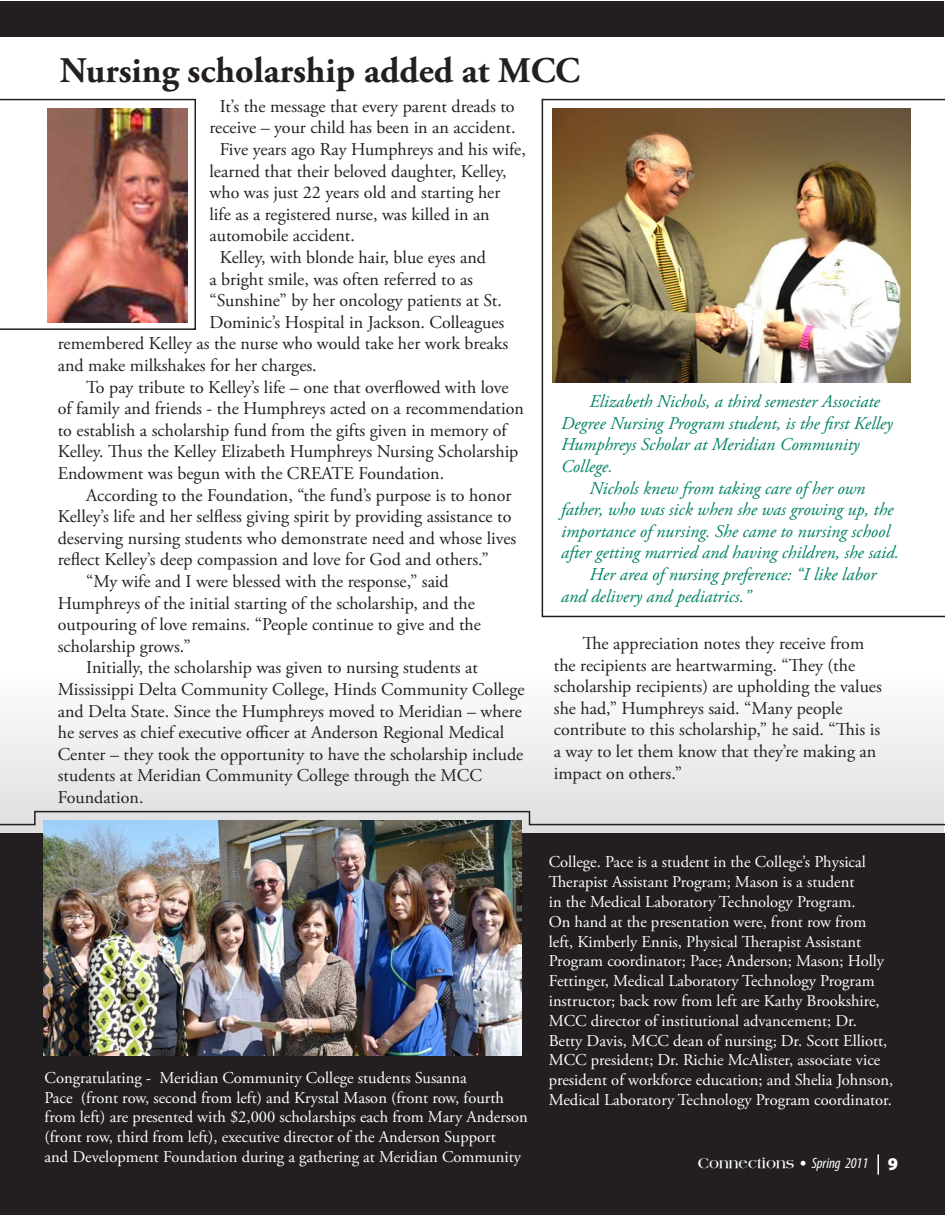
<style>
.page{position:relative;width:945px;height:1215px;background:#fff}
.page>*{position:absolute;margin:0;border:0;box-sizing:border-box;transform-origin:0 0}
.t1{font:700 36px "Adobe Garamond Pro";color:#231f20}
.t2{font:18px/21.6px "Adobe Garamond Pro";color:#231f20}
.t3{font:italic 18px "Adobe Garamond Pro";color:#008164}
.t4{font:16.5px/19.8px "Adobe Garamond Pro";color:#fff}
.t5{font:700 15px "Americana";color:#fff}
.s1{font-family:"Myriad Pro";font-weight:400;font-style:italic;font-stretch:condensed}
.s2{font-family:"Myriad Pro";font-weight:900;font-size:18px}
</style>
<div class="page">
<svg style="left:1px;top:720px;width:943px;height:113px;fill:#ecebeb"></svg>
<div style="left:0;top:833px;width:945px;height:382px;background:#231f20"></div>
<div style="left:1px;top:1px;width:943px;height:36px;background:#231f20"></div>
<svg style="left:878px;top:1154px;width:1px;height:21px"></svg>
<img style="left:0;top:99px;width:196px;height:231px">
<img style="left:542px;top:99px;width:403px;height:518px">
<img style="left:43px;top:826px;width:478px;height:230px">
<svg style="left:0;top:810px;width:945px;height:16px;background:#babdbf"></svg>
<h1 class="t1" style="left:60px;top:49px;width:521px">Nursing scholarship added at MCC</h1>
<p class="t2" style="left:220px;top:96px;width:296px">It’s the message that every parent dreads to</p>
<p class="t2" style="left:210px;top:118px;width:308px">receive – your child has been in an accident.</p>
<p class="t2" style="left:220px;top:139px;width:308px">Five years ago Ray Humphreys and his wife,</p>
<p class="t2" style="left:210px;top:161px;width:299px">learned that their beloved daughter, Kelley,</p>
<p class="t2" style="left:210px;top:182px;width:292px">who was just 22 years old and starting her</p>
<p class="t2" style="left:210px;top:204px;width:282px">life as a registered nurse, was killed in an</p>
<p class="t2" style="left:210px;top:226px;width:147px">automobile accident.</p>
<p class="t2" style="left:220px;top:247px;width:268px">Kelley, with blonde hair, blue eyes and</p>
<p class="t2" style="left:210px;top:269px;width:265px">a bright smile, was often referred to as</p>
<p class="t2" style="left:210px;top:290px;width:294px">“Sunshine” by her oncology patients at St.</p>
<p class="t2" style="left:210px;top:312px;width:296px">Dominic’s Hospital in Jackson. Colleagues</p>
<p class="t2" style="left:58px;top:334px;width:452px">remembered Kelley as the nurse who would take her work breaks</p>
<p class="t2" style="left:58px;top:355px;width:261px">and make milkshakes for her charges.</p>
<p class="t2" style="left:86px;top:377px;width:424px">To pay tribute to Kelley’s life – one that overflowed with love</p>
<p class="t2" style="left:58px;top:398px;width:468px">of family and friends - the Humphreys acted on a recommendation</p>
<p class="t2" style="left:58px;top:420px;width:451px">to establish a scholarship fund from the gifts given in memory of</p>
<p class="t2" style="left:58px;top:442px;width:462px">Kelley. Thus the Kelley Elizabeth Humphreys Nursing Scholarship</p>
<p class="t2" style="left:58px;top:463px;width:388px">Endowment was begun with the CREATE Foundation.</p>
<p class="t2" style="left:86px;top:485px;width:427px">According to the Foundation, “the fund’s purpose is to honor</p>
<p class="t2" style="left:58px;top:506px;width:455px">Kelley’s life and her selfless giving spirit by providing assistance to</p>
<p class="t2" style="left:58px;top:528px;width:460px">deserving nursing students who demonstrate need and whose lives</p>
<p class="t2" style="left:58px;top:550px;width:433px">reflect Kelley’s deep compassion and love for God and others.”</p>
<p class="t2" style="left:86px;top:571px;width:364px">“My wife and I were blessed with the response,” said</p>
<p class="t2" style="left:58px;top:593px;width:419px">Humphreys of the initial starting of the scholarship, and the</p>
<p class="t2" style="left:58px;top:614px;width:425px">outpouring of love remains. “People continue to give and the</p>
<p class="t2" style="left:58px;top:636px;width:134px">scholarship grows.”</p>
<p class="t2" style="left:86px;top:658px;width:393px">Initially, the scholarship was given to nursing students at</p>
<p class="t2" style="left:58px;top:679px;width:468px">Mississippi Delta Community College, Hinds Community College</p>
<p class="t2" style="left:58px;top:701px;width:466px">and Delta State. Since the Humphreys moved to Meridian – where</p>
<p class="t2" style="left:58px;top:722px;width:448px">he serves as chief executive officer at Anderson Regional Medical</p>
<p class="t2" style="left:58px;top:744px;width:467px">Center – they took the opportunity to have the scholarship include</p>
<p class="t2" style="left:58px;top:766px;width:426px">students at Meridian Community College through the MCC</p>
<p class="t2" style="left:58px;top:787px;width:87px">Foundation.</p>
<p class="t4" style="left:45px;top:1068px;width:485px">Congratulating - Meridian Community College students Susanna<br>Pace (front row, second from left) and Krystal Mason (front row, fourth from left) are presented with $2,000 scholarships each from Mary Anderson (front row, third from left), executive director of the Anderson Support<br>and Development Foundation during a gathering at Meridian Community</p>
<p class="t3" style="left:590px;top:391px;width:292px">Elizabeth Nichols, a third semester Associate</p>
<p class="t3" style="left:561px;top:412px;width:333px">Degree Nursing Program student, is the first Kelley</p>
<p class="t3" style="left:561px;top:434px;width:300px">Humphreys Scholar at Meridian Community</p>
<p class="t3" style="left:561px;top:455px;width:53px">College.</p>
<p class="t3" style="left:590px;top:477px;width:277px">Nichols knew from taking care of her own</p>
<p class="t3" style="left:561px;top:499px;width:334px">father, who was sick when she was growing up, the</p>
<p class="t3" style="left:561px;top:520px;width:330px">importance of nursing. She came to nursing school</p>
<p class="t3" style="left:561px;top:542px;width:340px">after getting married and having children, she said.</p>
<p class="t3" style="left:590px;top:563px;width:288px">Her area of nursing preference: “I like labor</p>
<p class="t3" style="left:561px;top:585px;width:191px">and delivery and pediatrics.”</p>
<p class="t2" style="left:554px;top:633px;width:329px;text-indent:28px">The appreciation notes they receive from the recipients are heartwarming. “They (the scholarship recipients) are upholding the values she had,” Humphreys said. “Many people contribute to this scholarship,” he said. “This is a way to let them know that they’re making an impact on others.”</p>
<p class="t4" style="left:549px;top:853px;width:346px">College. Pace is a student in the College’s Physical Therapist Assistant Program; Mason is a student<br>in the Medical Laboratory Technology Program.<br>On hand at the presentation were, front row from left, Kimberly Ennis, Physical Therapist Assistant Program coordinator; Pace; Anderson; Mason; Holly Fettinger, Medical Laboratory Technology Program instructor; back row from left are Kathy Brookshire, MCC director of institutional advancement; Dr.<br>Betty Davis, MCC dean of nursing; Dr. Scott Elliott, MCC president; Dr. Richie McAlister, associate vice president of workforce education; and Shelia Johnson, Medical Laboratory Technology Program coordinator.</p>
<p class="t5" style="left:698px;top:1155px;width:202px">Connections • <span class="s1">Spring 2011</span> <span class="s2">9</span></p>
</div>
